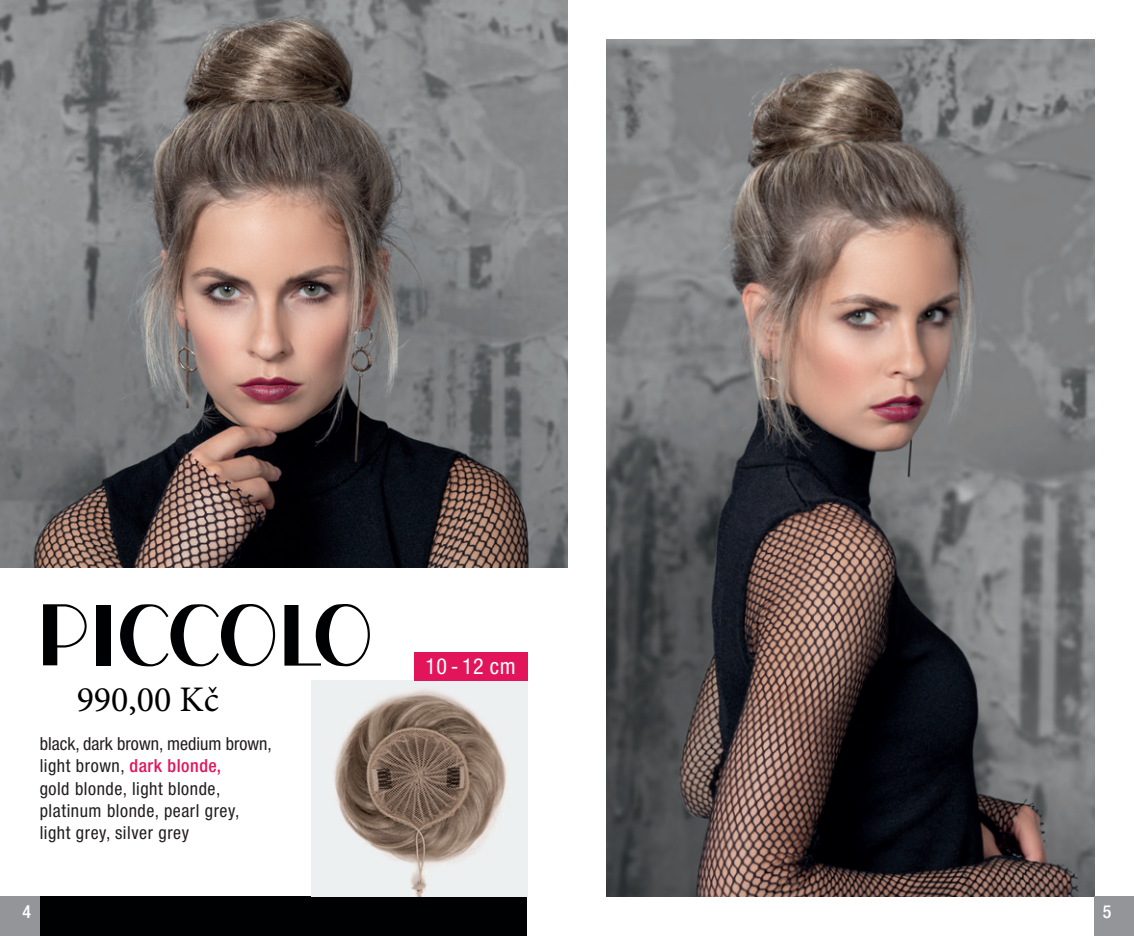
<style>
.page{position:relative;width:1134px;height:936px;background:#fff}
.page>*{position:absolute;margin:0;border:0;box-sizing:border-box;transform-origin:0 0}
.t1{font:100px "CF Paris";letter-spacing:.01em;color:#000103}
.t2{font:36px "Minion Pro";color:#000}
.t3{font:condensed 22px "Helvetica Neue LT Pro";color:#fff}
.t4{font:condensed 18px/22px "Helvetica Neue LT Pro";letter-spacing:.03em;color:#231f20}
.t5{font:500 condensed 18px "Helvetica Neue LT Pro";color:#fff}
.s1{font-weight:500;color:#e3155a}
</style>
<div class="page">
<img style="left:607px;top:40px;width:487px;height:856px">
<div style="left:40px;top:896px;width:487px;height:39px;background:#000103"></div>
<img style="left:0;top:0;width:567px;height:567px">
<img style="left:312px;top:680px;width:215px;height:216px">
<div style="left:0;top:896px;width:40px;height:39px;background:#939598"></div>
<div style="left:1094px;top:896px;width:40px;height:39px;background:#939598"></div>
<div style="left:414px;top:652px;width:113px;height:28px;background:#e3155a"></div>
<h1 class="t1" style="left:40px;top:572px;width:335px">PICCOLO</h1>
<h2 class="t2" style="left:77px;top:675px;width:144px">990,00 Kč</h2>
<p class="t4" style="left:40px;top:733px;width:234px">black, dark brown, medium brown, light brown, <span class="s1">dark blonde,<br></span>gold blonde, light blonde, platinum blonde, pearl grey, light grey, silver grey</p>
<p class="t3" style="left:426px;top:653px;width:91px">10- 12 cm</p>
<p class="t5" style="left:23px;top:900px;width:10px">4</p>
<p class="t5" style="left:1103px;top:900px;width:10px">5</p>
</div>
